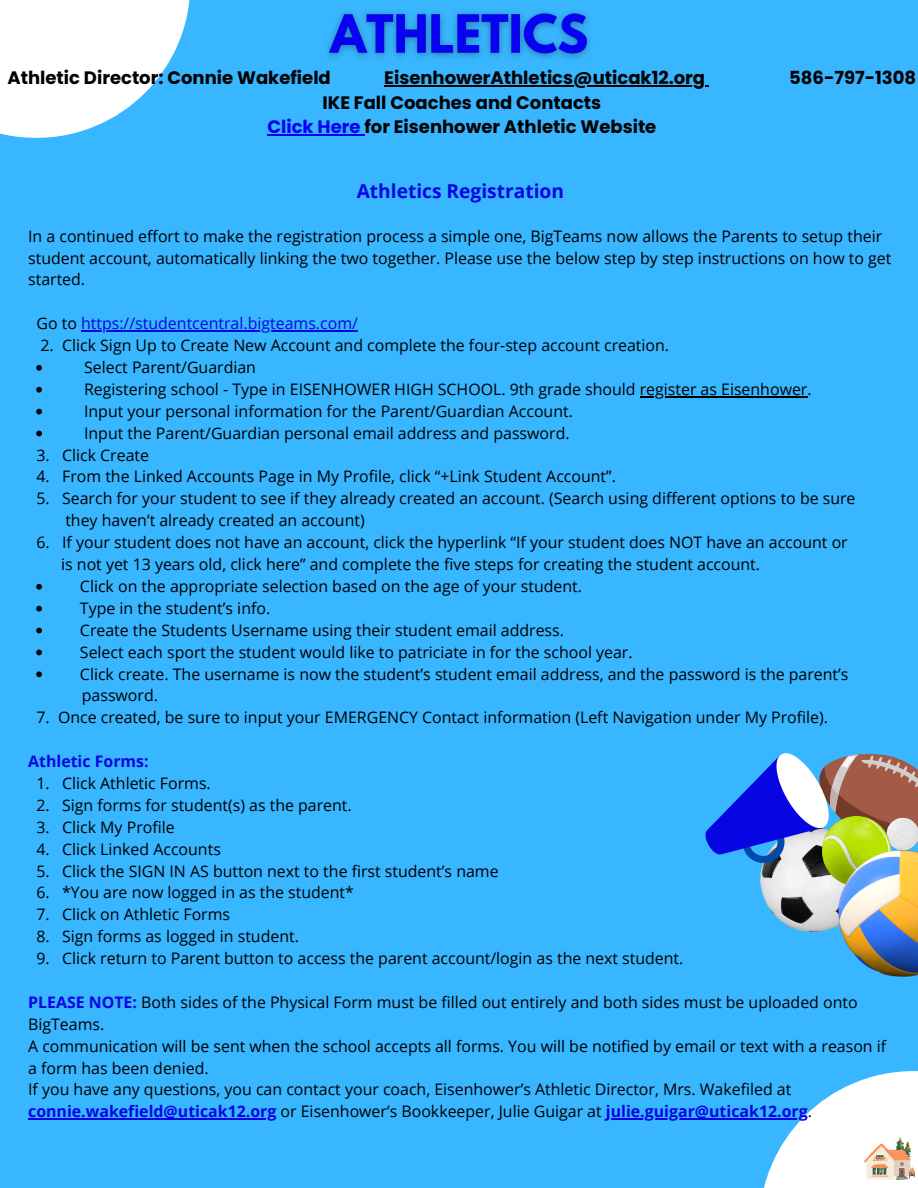
<style>
.page{position:relative;width:918px;height:1188px;background:#38b6ff}
.page>*{position:absolute;margin:0;border:0;box-sizing:border-box;transform-origin:0 0}
.t1{font:700 19.2px "Open Sans";color:#0805e3}
.t2{font:700 18px/24.8px "Poppins";color:#000;text-align:center}
.t3{font:15.9px/21.9px "Open Sans";color:#000}
.t4{font:15.9px "Open Sans";color:#0805e3}
.t5{font:700 15.9px "Open Sans";color:#0805e3}
.s1{color:#0901f3}
.s2{color:#000}
.s3{font-weight:700;color:#0805e3}
</style>
<div class="page">
<svg style="left:759px;top:1071px;width:159px;height:117px;fill:#fff"></svg>
<img style="left:865px;top:1137px;width:49px;height:42px">
<svg style="left:0;top:0;width:190px;height:138px;fill:#fff"></svg>
<img style="left:327px;top:11px;width:263px;height:48px">
<hr style="left:384px;top:85px;width:321px;height:1px;background:#000">
<hr style="left:267px;top:135px;width:97px;height:1px;background:#0901f3">
<hr style="left:81px;top:330px;width:277px;height:2px;background:#0805e3">
<svg style="left:36px;top:365px;width:6px;height:6px"></svg>
<svg style="left:36px;top:387px;width:6px;height:6px"></svg>
<hr style="left:640px;top:396px;width:167px;height:1px;background:#000">
<svg style="left:36px;top:409px;width:6px;height:5px"></svg>
<svg style="left:36px;top:431px;width:6px;height:5px"></svg>
<svg style="left:36px;top:584px;width:6px;height:6px"></svg>
<svg style="left:36px;top:606px;width:6px;height:6px"></svg>
<svg style="left:36px;top:628px;width:6px;height:5px"></svg>
<svg style="left:36px;top:650px;width:6px;height:5px"></svg>
<svg style="left:36px;top:671px;width:6px;height:6px"></svg>
<hr style="left:28px;top:1119px;width:248px;height:1px;background:#0805e3">
<hr style="left:606px;top:1119px;width:202px;height:1px;background:#0805e3">
<img style="left:761px;top:882px;width:78px;height:50px">
<svg style="left:705px;top:753px;width:213px;height:129px"></svg>
<img style="left:822px;top:816px;width:69px;height:69px">
<img style="left:839px;top:851px;width:79px;height:126px">
<h2 class="t2" style="left:8px;top:65px;width:325px">Athletic Director: Connie Wakefield</h2>
<p class="t2" style="left:384px;top:65px;width:322px">EisenhowerAthletics@uticak12.org</p>
<p class="t2" style="left:789px;top:65px;width:129px">586-797-1308</p>
<p class="t2" style="left:267px;top:90px;width:391px">IKE Fall Coaches and Contacts<br><span class="s1">Click Here</span> for Eisenhower Athletic Website</p>
<p class="t1" style="left:357px;top:177px;width:209px">Athletics Registration</p>
<p class="t3" style="left:28px;top:225px;width:865px">In a continued effort to make the registration process a simple one, BigTeams now allows the Parents to setup their student account, automatically linking the two together. Please use the below step by step instructions on how to get started.</p>
<p class="t4" style="left:36px;top:312px;width:323px"><span class="s2">Go to</span> https://studentcentral.bigteams.com/</p>
<p class="t3" style="left:41px;top:334px;width:15px">2.</p>
<p class="t3" style="left:84px;top:334px;width:587px;text-indent:-22px">Click Sign Up to Create New Account and complete the four-step account creation.<br>Select Parent/Guardian</p>
<p class="t3" style="left:84px;top:378px;width:729px">Registering school - Type in EISENHOWER HIGH SCHOOL. 9th grade should register as Eisenhower.</p>
<p class="t3" style="left:84px;top:400px;width:490px">Input your personal information for the Parent/Guardian Account.</p>
<p class="t3" style="left:84px;top:422px;width:487px">Input the Parent/Guardian personal email address and password.</p>
<p class="t3" style="left:36px;top:443px;width:15px">3.</p>
<p class="t3" style="left:62px;top:443px;width:88px">Click Create</p>
<p class="t3" style="left:36px;top:465px;width:15px">4.</p>
<p class="t3" style="left:62px;top:465px;width:555px">From the Linked Accounts Page in My Profile, click “+Link Student Account”.</p>
<p class="t3" style="left:36px;top:487px;width:821px">5. Search for your student to see if they already created an account. (Search using different options to be sure</p>
<p class="t3" style="left:65px;top:509px;width:301px">they haven’t already created an account)</p>
<p class="t3" style="left:36px;top:531px;width:813px">6. If your student does not have an account, click the hyperlink “If your student does NOT have an account or</p>
<p class="t3" style="left:61px;top:553px;width:700px">is not yet 13 years old, click here” and complete the five steps for creating the student account.</p>
<p class="t3" style="left:80px;top:575px;width:504px">Click on the appropriate selection based on the age of your student.</p>
<p class="t3" style="left:80px;top:597px;width:192px">Type in the student’s info.</p>
<p class="t3" style="left:80px;top:619px;width:486px">Create the Students Username using their student email address.</p>
<p class="t3" style="left:80px;top:641px;width:554px">Select each sport the student would like to patriciate in for the school year.</p>
<p class="t3" style="left:80px;top:662px;width:770px">Click create. The username is now the student’s student email address, and the password is the parent’s</p>
<p class="t3" style="left:82px;top:684px;width:78px">password.</p>
<p class="t3" style="left:36px;top:706px;width:793px">7. Once created, be sure to input your EMERGENCY Contact information (Left Navigation under My Profile).</p>
<p class="t5" style="left:28px;top:750px;width:122px">Athletic Forms:</p>
<p class="t3" style="left:36px;top:772px;width:15px">1.</p>
<p class="t3" style="left:62px;top:772px;width:150px">Click Athletic Forms.</p>
<p class="t3" style="left:36px;top:794px;width:15px">2.</p>
<p class="t3" style="left:62px;top:794px;width:291px">Sign forms for student(s) as the parent.</p>
<p class="t3" style="left:36px;top:816px;width:15px">3.</p>
<p class="t3" style="left:62px;top:816px;width:114px">Click My Profile</p>
<p class="t3" style="left:36px;top:838px;width:15px">4.</p>
<p class="t3" style="left:62px;top:838px;width:160px">Click Linked Accounts</p>
<p class="t3" style="left:36px;top:859px;width:15px">5.</p>
<p class="t3" style="left:62px;top:859px;width:438px">Click the SIGN IN AS button next to the first student’s name</p>
<p class="t3" style="left:36px;top:881px;width:15px">6.</p>
<p class="t3" style="left:62px;top:881px;width:293px">*You are now logged in as the student*</p>
<p class="t3" style="left:36px;top:903px;width:195px">7. Click on Athletic Forms</p>
<p class="t3" style="left:36px;top:925px;width:264px">8. Sign forms as logged in student.</p>
<p class="t3" style="left:36px;top:947px;width:649px">9. Click return to Parent button to access the parent account/login as the next student.</p>
<p class="t3" style="left:28px;top:991px;width:860px"><span class="s3">PLEASE NOTE:</span> Both sides of the Physical Form must be filled out entirely and both sides must be uploaded onto BigTeams.<br>A communication will be sent when the school accepts all forms. You will be notified by email or text with a reason if a form has been denied.<br>If you have any questions, you can contact your coach, Eisenhower’s Athletic Director, Mrs. Wakefiled at <span class="s3">connie.wakefield@uticak12.org</span> or Eisenhower’s Bookkeeper, Julie Guigar at <span class="s3">julie.guigar@uticak12.org</span>.</p>
</div>
